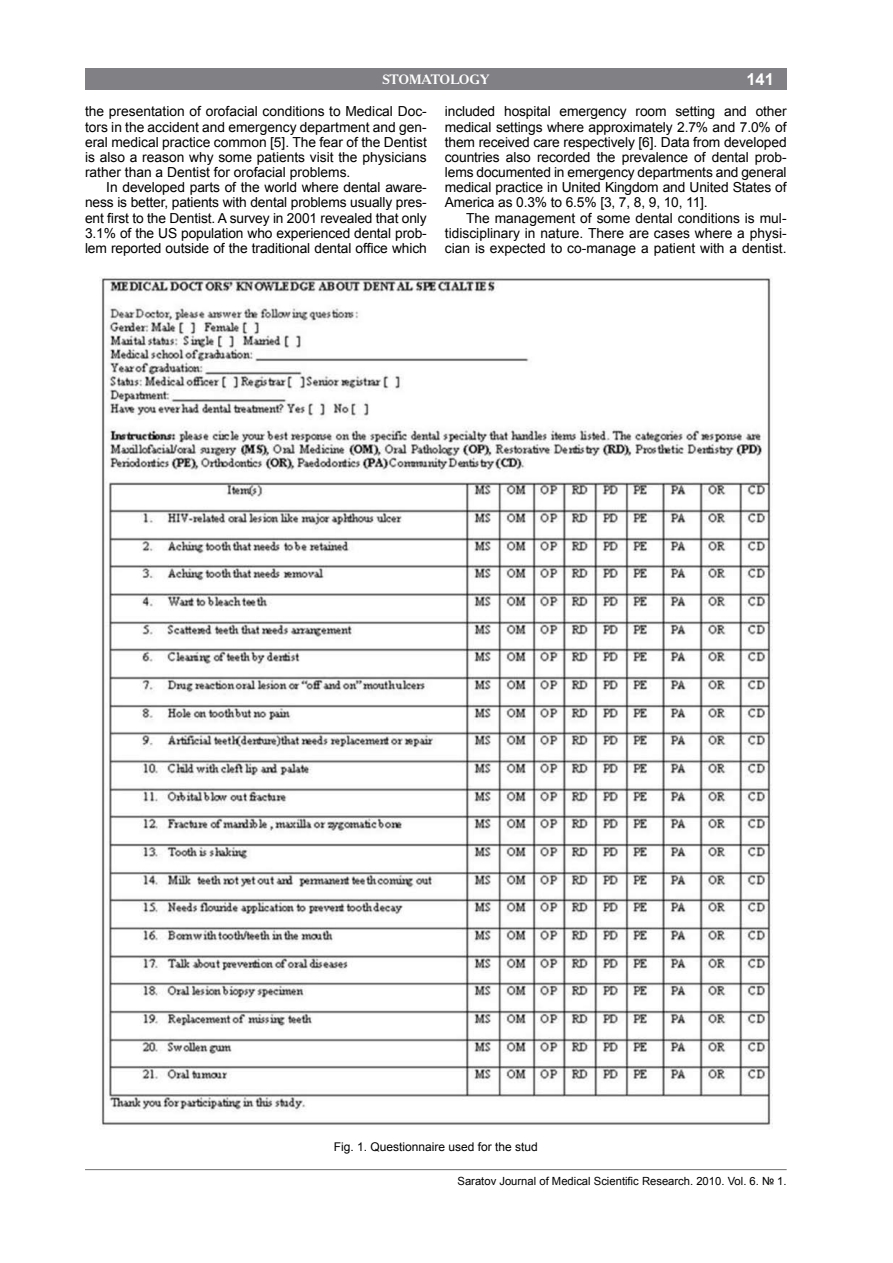
<style>
.page{position:relative;width:893px;height:1263px;background:#fff}
.page>*{position:absolute;margin:0;border:0;box-sizing:border-box;transform-origin:0 0}
.t1{font:700 16.5px "Arial";color:#fff}
.t2{font:13.8px/15.1px "Arial";letter-spacing:-.01em;color:#000;text-align:justify}
.t3{font:700 13.5px "Academy C";color:#fff}
.t4{font:12px "Arial";color:#000}
.t5{font:11.25px "Arial";color:#000}
</style>
<div class="page">
<hr style="left:85px;top:1169px;width:702px;height:1px;background:#818084">
<div style="left:85px;top:68px;width:702px;height:21px;background:#818084"></div>
<img style="left:100px;top:276px;width:672px;height:850px">
<p class="t1" style="left:746px;top:68px;width:29px">141</p>
<p class="t3" style="left:382px;top:71px;width:109px">STOMATOLOGY</p>
<p class="t2" style="left:85px;top:104px;width:343px">the presentation of orofacial conditions to Medical Doc&shy;tors in the accident and emergency department and gen&shy;eral medical practice common [5]. The fear of the Dentist is also a reason why some patients visit the physicians rather than a Dentist for orofacial problems.</p>
<p class="t2" style="left:85px;top:180px;width:343px;text-indent:21px">I n developed parts of the world where dental aware&shy;ness is better, patients with dental problems usually pres&shy;ent first to the Dentist. A survey in 2001 revealed that only 3.1% of the US population who experienced dental prob&shy;lem reported outside of the traditional dental office which</p>
<p class="t2" style="left:445px;top:104px;width:344px">included hospital emergency room setting and other medical settings where approximately 2.7% and 7.0% of them received care respectively [6]. Data from developed countries also recorded the prevalence of dental prob&shy;lems documented in emergency departments and general medical practice in U nited Kingdom and U nited States of America as 0.3% to 6.5% [3, 7, 8, 9, 10, 11].</p>
<p class="t2" style="left:445px;top:210px;width:343px;text-indent:21px">The management of some dental conditions is mul&shy;tidisciplinary in nature. There are cases where a physi&shy;cian is expected to co-manage a patient with a dentist.</p>
<p class="t4" style="left:334px;top:1139px;width:206px">Fig. 1. Questionnaire used for the stud</p>
<p class="t5" style="left:458px;top:1174px;width:331px">Saratov Journal of Medical Scientific Research. 2010. Vol. 6. № 1.</p>
</div>
